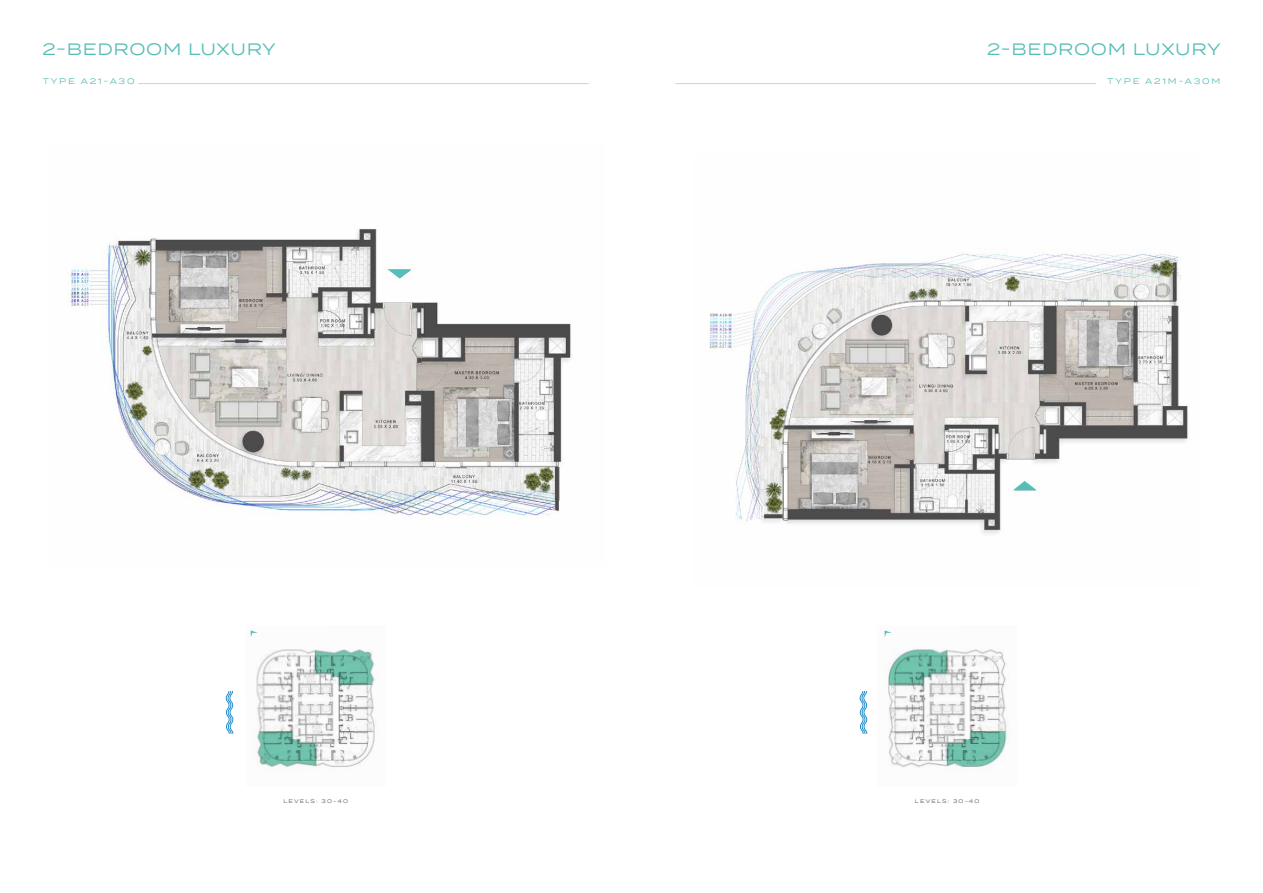
<style>
.page{position:relative;width:1263px;height:893px;background:#fff}
.page>*{position:absolute;margin:0;border:0;box-sizing:border-box;transform-origin:0 0}
.t1{font:16.5px "Termina";letter-spacing:.04em;color:#56beb6}
.t2{font:8.02px "Termina";letter-spacing:.22em;color:#56beb6}
.t3{font:5.25px "Termina";letter-spacing:.22em;color:#58595b}
</style>
<div class="page">
<hr style="left:138px;top:83px;width:451px;height:1px;background:#d1d3d4">
<img style="left:68px;top:228px;width:504px;height:291px">
<svg style="left:387px;top:269px;width:24px;height:10px"></svg>
<img style="left:709px;top:253px;width:479px;height:281px">
<svg style="left:1013px;top:481px;width:24px;height:9px"></svg>
<hr style="left:675px;top:83px;width:421px;height:1px;background:#d1d3d4">
<img style="left:250px;top:630px;width:125px;height:141px">
<svg style="left:251px;top:630px;width:7px;height:7px"></svg>
<svg style="left:226px;top:691px;width:7px;height:43px"></svg>
<img style="left:888px;top:649px;width:119px;height:120px">
<svg style="left:884px;top:630px;width:8px;height:7px"></svg>
<svg style="left:860px;top:691px;width:7px;height:43px"></svg>
<p class="t1" style="left:43px;top:37px;width:235px">2-BEDROOM LUXURY</p>
<p class="t2" style="left:43px;top:76px;width:93px">TYPE A21-A30</p>
<p class="t1" style="left:987px;top:37px;width:235px">2-BEDROOM LUXURY</p>
<p class="t2" style="left:1107px;top:76px;width:115px">TYPE A21M-A30M</p>
<p class="t3" style="left:283px;top:797px;width:66px">LEVELS: 30-40</p>
<p class="t3" style="left:915px;top:797px;width:66px">LEVELS: 30-40</p>
</div>
